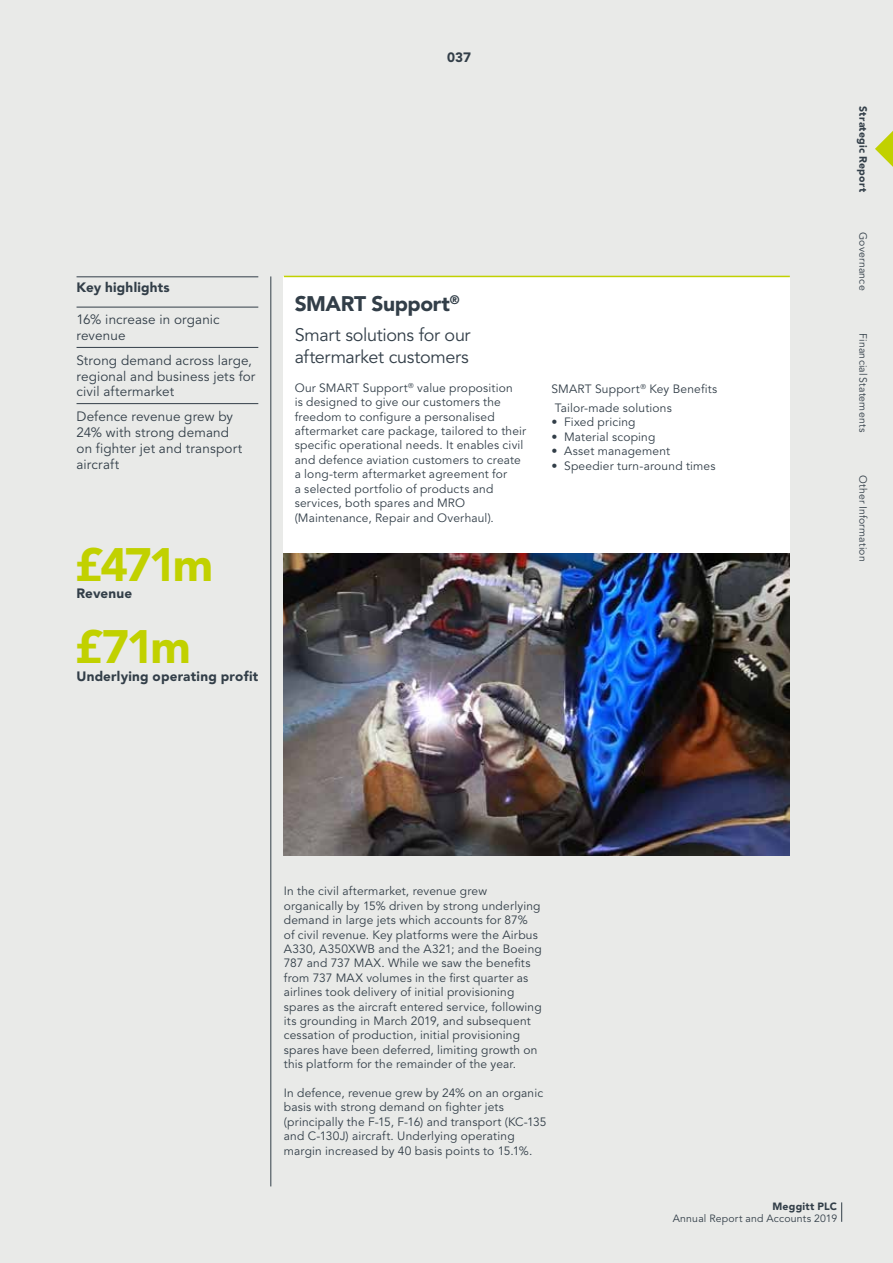
<style>
.page{position:relative;width:893px;height:1263px;background:#e9eae8}
.page>*{position:absolute;margin:0;border:0;box-sizing:border-box;transform-origin:0 0}
.t1{font:900 46.5px "Avenir LT Std";letter-spacing:-.075em;color:#c1d100}
.t2{font:900 21px "Avenir LT Std";letter-spacing:-.02em;color:#323e48}
.t3{font:18px/21.6px "Avenir LT Std";letter-spacing:-.015em;color:#323e48}
.t4{font:13.5px/15.9px "Avenir LT Std";letter-spacing:.01em;color:#323e48}
.t5{font:900 13.5px "Avenir LT Std";letter-spacing:.015em;color:#323e48}
.t6{font:12px/14.4px "Avenir LT Std";letter-spacing:.015em;color:#323e48}
.t7{font:10.5px "Avenir LT Std";letter-spacing:.02em;color:#323e48}
.t8{font:900 10.5px "Avenir LT Std";letter-spacing:.025em;color:#323e48}
</style>
<div class="page">
<svg style="left:841px;top:1202px;width:1px;height:20px"></svg>
<svg style="left:875px;top:131px;width:18px;height:36px"></svg>
<div style="left:284px;top:276px;width:506px;height:580px;background:#fff"></div>
<hr style="left:284px;top:276px;width:506px;height:1px;background:#c1d100">
<hr style="left:77px;top:277px;width:181px;height:1px;background:#323e48">
<hr style="left:77px;top:307px;width:181px;height:1px;background:#323e48">
<hr style="left:77px;top:347px;width:181px;height:1px;background:#323e48">
<hr style="left:77px;top:403px;width:181px;height:1px;background:#323e48">
<hr style="left:271px;top:276px;width:1px;height:910px;background:#323e48">
<img style="left:284px;top:554px;width:506px;height:302px">
<p class="t5" style="left:447px;top:49px;width:25px">037</p>
<p class="t5" style="left:77px;top:279px;width:95px">Key highlights</p>
<p class="t4" style="left:77px;top:312px;width:145px">16% increase in organic revenue</p>
<p class="t4" style="left:77px;top:352px;width:180px">Strong demand across large, regional and business jets for civil aftermarket</p>
<p class="t4" style="left:77px;top:409px;width:167px">Defence revenue grew by<br>24% with strong demand on fighter jet and transport aircraft</p>
<h1 class="t1" style="left:75px;top:536px;width:140px">£471m</h1>
<p class="t5" style="left:77px;top:585px;width:57px">Revenue</p>
<h1 class="t1" style="left:75px;top:619px;width:117px">£71m</h1>
<p class="t5" style="left:77px;top:668px;width:183px">Underlying operating profit</p>
<h2 class="t2" style="left:295px;top:291px;width:166px">SMART Support<sup>®</sup></h2>
<h3 class="t3" style="left:295px;top:325px;width:177px">Smart solutions for our aftermarket customers</h3>
<p class="t6" style="left:295px;top:381px;width:233px">Our SMART Support<sup>®</sup> value proposition<br>is designed to give our customers the freedom to configure a personalised aftermarket care package, tailored to their specific operational needs. It enables civil and defence aviation customers to create a long-term aftermarket agreement for<br>a selected portfolio of products and services, both spares and MRO (Maintenance, Repair and Overhaul).</p>
<p class="t6" style="left:551px;top:380px;width:168px;line-height:18.6px">SMART Support<sup>®</sup> Key Benefits<br>Tailor-made solutions</p>
<p class="t6" style="left:551px;top:415px;width:86px">• Fixed pricing</p>
<p class="t6" style="left:551px;top:430px;width:106px">• Material scoping</p>
<p class="t6" style="left:551px;top:444px;width:120px">• Asset management</p>
<p class="t6" style="left:551px;top:458px;width:166px">• Speedier turn-around times</p>
<p class="t8" style="left:869px;top:106px;width:87px;rotate:90deg">Strategic Report</p>
<p class="t7" style="left:869px;top:232px;width:60px;rotate:90deg">Governance</p>
<p class="t7" style="left:869px;top:333px;width:101px;rotate:90deg">Financial Statements</p>
<p class="t7" style="left:869px;top:475px;width:89px;rotate:90deg">Other Information</p>
<p class="t6" style="left:284px;top:884px;width:259px">In the civil aftermarket, revenue grew organically by 15% driven by strong underlying demand in large jets which accounts for 87%<br>of civil revenue. Key platforms were the Airbus A330, A350XWB and the A321; and the Boeing 787 and 737 MAX. While we saw the benefits from 737 MAX volumes in the first quarter as airlines took delivery of initial provisioning spares as the aircraft entered service, following its grounding in March 2019, and subsequent cessation of production, initial provisioning spares have been deferred, limiting growth on this platform for the remainder of the year.</p>
<p class="t6" style="left:284px;top:1086px;width:264px">In defence, revenue grew by 24% on an organic basis with strong demand on fighter jets (principally the F-15, F-16) and transport (KC-135 and C-130J) aircraft. Underlying operating margin increased by 40 basis points to 15.1%.</p>
<p class="t8" style="left:772px;top:1200px;width:66px">Meggitt PLC</p>
<p class="t7" style="left:673px;top:1212px;width:166px">Annual Report and Accounts 2019</p>
</div>
